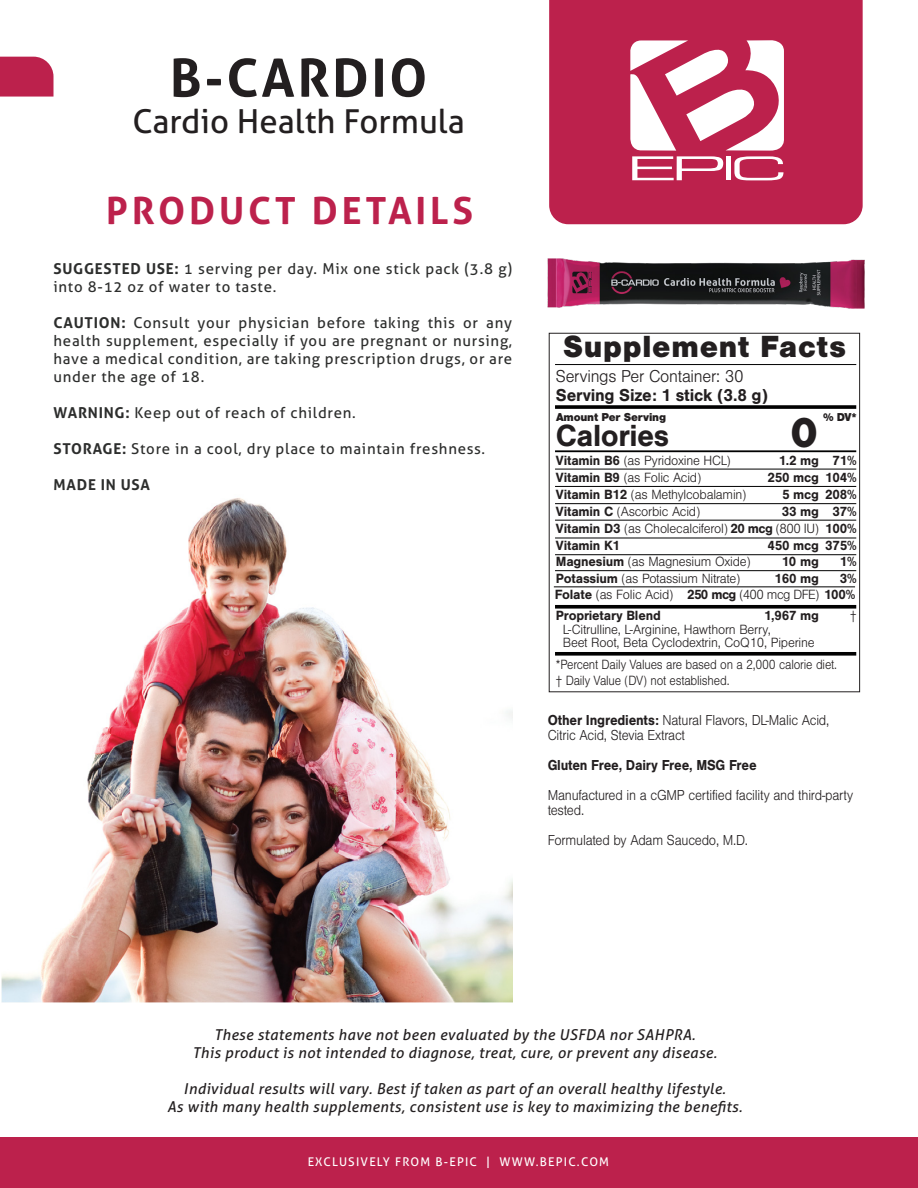
<style>
.page{position:relative;width:918px;height:1188px;background:#fff}
.page>*{position:absolute;margin:0;border:0;box-sizing:border-box;transform-origin:0 0}
.t1{font:700 52.5px "Aller";letter-spacing:.05em;color:#231f20}
.t2{font:900 43.65px "Nimbus San";color:#231f20;scale:.96 1}
.t3{font:700 37.5px "Aller";letter-spacing:.1em;color:#bc214c}
.t4{font:33px "Aller";color:#231f20}
.t5{font:900 31.8px "Nimbus San";letter-spacing:.025em;color:#231f20;scale:.96 1}
.t6{font:700 31.8px "Nimbus San";letter-spacing:-.015em;color:#231f20;scale:.96 1}
.t7{font:700 17.85px "Nimbus San";letter-spacing:-.01em;color:#231f20;scale:.96 1}
.t8{font:300 17.85px "Nimbus San";letter-spacing:-.015em;color:#231f20;scale:.96 1}
.t9{font:15px/18px "Aller";letter-spacing:.05em;color:#2d2e2d}
.t10{font:italic 15px/18px "Aller";letter-spacing:.025em;color:#231f20;text-align:center}
.t11{font:300 15px/15px "Nimbus San";letter-spacing:-.015em;color:#231f20;scale:.91 1}
.t12{font:700 15px "Nimbus San";letter-spacing:-.015em;color:#231f20;scale:.91 1}
.t13{font:700 15px "Aller";letter-spacing:.05em;color:#2d2e2d}
.t14{font:300 13.95px/14px "Nimbus San";letter-spacing:-.015em;color:#231f20;scale:.96 1}
.t15{font:700 13.95px/17px "Nimbus San";letter-spacing:-.015em;color:#231f20;text-align:justify;scale:.96 1}
.t16{font:300 13.95px/15.9px "Nimbus San";letter-spacing:-.015em;color:#231f20;scale:.89 1}
.t17{font:12px "Aller";letter-spacing:.1em;color:#fff}
.t18{font:900 11.85px "Nimbus San";letter-spacing:-.015em;color:#231f20;scale:.96 1}
.s1{font-weight:700}
.s2{font-weight:300}
</style>
<div class="page">
<div style="left:549px;top:0;width:314px;height:224px;background:#bc214c"></div>
<div style="left:0;top:1137px;width:918px;height:51px;background:#bc214c"></div>
<div style="left:0;top:57px;width:53px;height:40px;background:#bc214c"></div>
<img style="left:1px;top:498px;width:511px;height:504px">
<svg style="left:630px;top:40px;width:155px;height:140px"></svg>
<svg style="left:555px;top:405px;width:301px;height:4px"></svg>
<hr style="left:555px;top:450px;width:301px;height:2px;background:#010101">
<svg style="left:555px;top:605px;width:301px;height:4px"></svg>
<svg style="left:555px;top:652px;width:301px;height:4px"></svg>
<hr style="left:555px;top:469px;width:301px;height:1px;background:#010101">
<hr style="left:555px;top:486px;width:301px;height:1px;background:#010101">
<hr style="left:555px;top:364px;width:301px;height:1px;background:#010101">
<hr style="left:555px;top:503px;width:301px;height:1px;background:#010101">
<hr style="left:555px;top:520px;width:301px;height:1px;background:#010101">
<hr style="left:555px;top:538px;width:301px;height:1px;background:#010101">
<hr style="left:555px;top:554px;width:301px;height:1px;background:#010101">
<hr style="left:555px;top:570px;width:301px;height:1px;background:#010101">
<hr style="left:554px;top:587px;width:301px;height:1px;background:#010101">
<img style="left:547px;top:258px;width:318px;height:84px">
<h1 class="t1" style="left:170px;top:46px;width:259px">B-CARDIO</h1>
<h3 class="t4" style="left:132px;top:101px;width:334px">Cardio Health Formula</h3>
<h3 class="t3" style="left:106px;top:187px;width:368px">PRODUCT DETAILS</h3>
<p class="t9" style="left:53px;top:259px;width:460px"><span class="s1">SUGGESTED USE:</span> 1 serving per day. Mix one stick pack (3.8 g) into 8-12 oz of water to taste.</p>
<p class="t9" style="left:53px;top:313px;width:460px;text-align:justify"><span class="s1">CAUTION:</span> Consult your physician before taking this or any health supplement, especially if you are pregnant or nursing, have a medical condition, are taking prescription drugs, or are under the age of 18.</p>
<p class="t9" style="left:53px;top:403px;width:304px"><span class="s1">WARNING:</span> Keep out of reach of children.</p>
<p class="t9" style="left:53px;top:439px;width:433px"><span class="s1">STORAGE:</span> Store in a cool, dry place to maintain freshness.</p>
<p class="t13" style="left:53px;top:475px;width:98px">MADE IN USA</p>
<h3 class="t5" style="left:563px;top:329px;width:296px">Supplement Facts</h3>
<p class="t8" style="left:556px;top:367px;width:197px">Servings Per Container: 30</p>
<p class="t7" style="left:556px;top:385px;width:222px">Serving Size: 1 stick (3.8 g)</p>
<p class="t18" style="left:556px;top:410px;width:116px">Amount Per Serving</p>
<p class="t18" style="left:823px;top:410px;width:36px">% DV*</p>
<p class="t14" style="left:556px;top:453px;width:184px"><span class="s1">Vitamin B6</span> (as Pyridoxine HCL)</p>
<p class="t15" style="left:779px;top:452px;width:82px">1.2 mg 71%</p>
<p class="t14" style="left:556px;top:471px;width:153px"><span class="s1">Vitamin B9</span> (as Folic Acid)</p>
<p class="t15" style="left:767px;top:469px;width:94px">250 mcg 104%</p>
<p class="t14" style="left:556px;top:488px;width:200px"><span class="s1">Vitamin B12</span> (as Methylcobalamin)</p>
<p class="t15" style="left:782px;top:486px;width:79px">5 mcg 208%</p>
<p class="t14" style="left:556px;top:505px;width:152px"><span class="s1">Vitamin C</span> (Ascorbic Acid)</p>
<h3 class="t6" style="left:556px;top:418px;width:120px">Calories</h3>
<h2 class="t2" style="left:791px;top:408px;width:30px">0</h2>
<p class="t15" style="left:556px;top:503px;width:315px;text-indent:226px">33 mg 37% Vitamin D3 <span class="s2">(as Cholecalciferol)</span> 20 mcg <span class="s2">(800 IU)</span> 100% Vitamin K1</p>
<p class="t15" style="left:767px;top:537px;width:94px">450 mcg 375%</p>
<p class="t14" style="left:556px;top:555px;width:204px"><span class="s1">Magnesium</span> (as Magnesium Oxide)</p>
<p class="t15" style="left:782px;top:553px;width:40px">10 mg</p>
<p class="t15" style="left:840px;top:553px;width:19px">1%</p>
<p class="t14" style="left:556px;top:571px;width:194px"><span class="s1">Potassium</span> (as Potassium Nitrate)</p>
<p class="t15" style="left:556px;top:607px;width:111px">Proprietary Blend</p>
<p class="t15" style="left:774px;top:570px;width:48px">160 mg</p>
<p class="t15" style="left:840px;top:570px;width:19px">3%</p>
<p class="t15" style="left:764px;top:607px;width:58px">1,967 mg</p>
<p class="t14" style="left:555px;top:588px;width:315px"><span class="s1">Folate</span> (as Folic Acid) <span class="s1">250 mcg</span> (400 mcg DFE) <span class="s1">100%</span></p>
<p class="t16" style="left:850px;top:608px;width:9px">†</p>
<p class="t14" style="left:563px;top:622px;width:264px">L-Citrulline, L-Arginine, Hawthorn Berry,<br>Beet Root, Beta Cyclodextrin, CoQ10, Piperine</p>
<p class="t16" style="left:556px;top:657px;width:317px">*Percent Daily Values are based on a 2,000 calorie diet. † Daily Value (DV) not established.</p>
<p class="t11" style="left:548px;top:713px;width:311px"><span class="s1">Other Ingredients:</span> Natural Flavors, DL-Malic Acid,<br>Citric Acid, Stevia Extract</p>
<p class="t12" style="left:548px;top:757px;width:231px">Gluten Free, Dairy Free, MSG Free</p>
<p class="t11" style="left:548px;top:788px;width:337px">Manufactured in a cGMP certified facility and third-party tested.</p>
<p class="t11" style="left:548px;top:833px;width:222px">Formulated by Adam Saucedo, M.D.</p>
<p class="t10" style="left:193px;top:1025px;width:526px">These statements have not been evaluated by the USFDA nor SAHPRA.<br>This product is not intended to diagnose, treat, cure, or prevent any disease.</p>
<p class="t10" style="left:167px;top:1079px;width:577px">Individual results will vary. Best if taken as part of an overall healthy lifestyle.<br>As with many health supplements, consistent use is key to maximizing the benefits.</p>
<p class="t17" style="left:308px;top:1154px;width:303px">EXCLUSIVELY FROM B-EPIC | WWW.BEPIC.COM</p>
</div>
